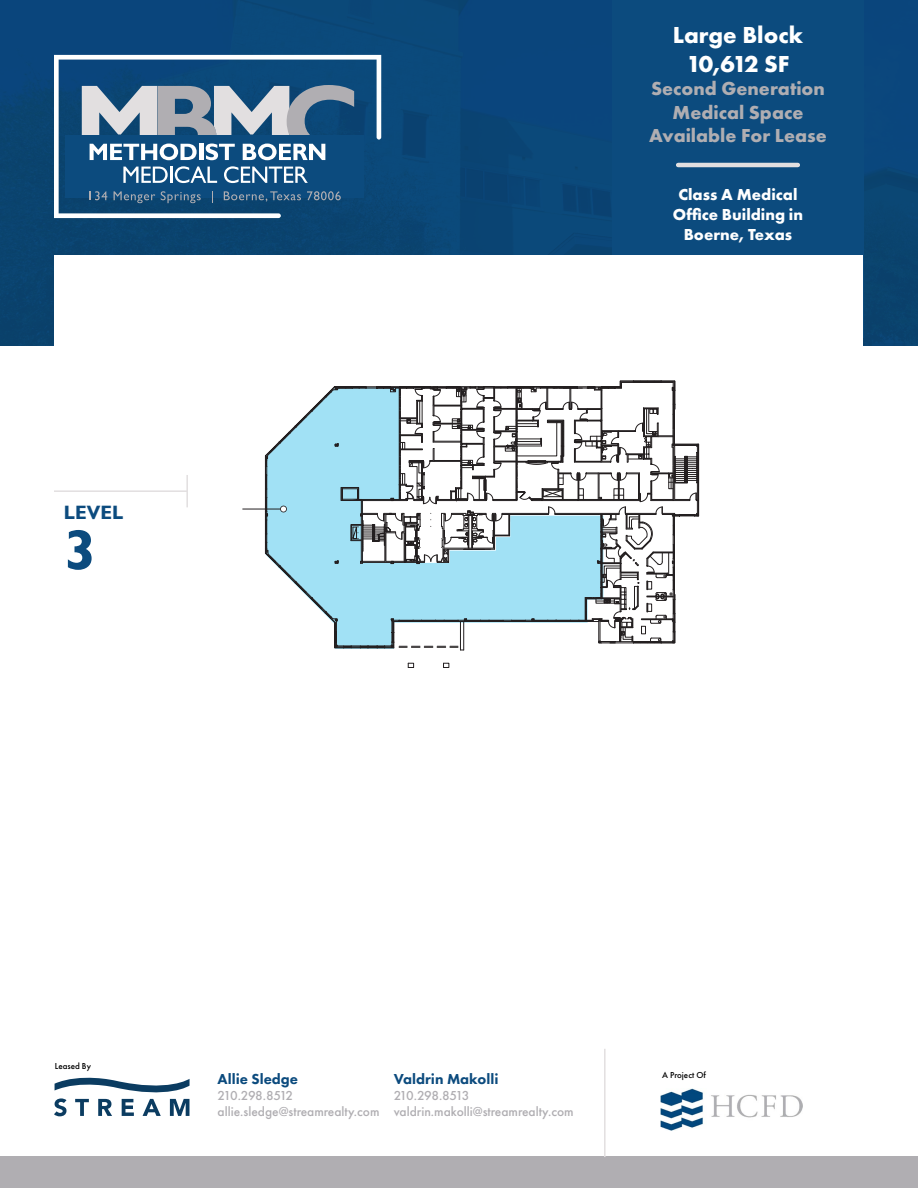
<style>
.page{position:relative;width:918px;height:1188px;background:#fff}
.page>*{position:absolute;margin:0;border:0;box-sizing:border-box;transform-origin:0 0}
.t1{font:700 57px "Gill Sans Nova";color:#0c4b7e}
.t2{font:700 24px/28.8px "Futura PT";color:#fff;text-align:center}
.t3{font:700 19.5px/23.4px "Futura PT";color:#b0aeb2;text-align:center}
.t4{font:700 19.5px "Gill Sans Nova";color:#0c4b7e}
.t5{font:700 16.5px/19.8px "Futura PT";color:#fff;text-align:center}
.t6{font:800 15px "Futura PT";color:#0c4b7e}
.t7{font:500 13.5px/16.2px "Futura PT";color:#b0aeb2}
.t8{font:500 9px "Futura PT";color:#000}
</style>
<div class="page">
<div style="left:0;top:0;width:918px;height:346px;background:#0c4b7e"></div>
<svg style="left:54px;top:55px;width:327px;height:163px"></svg>
<svg style="left:54px;top:1077px;width:136px;height:39px"></svg>
<div style="left:0;top:1156px;width:918px;height:32px;background:#b0aeb2"></div>
<hr style="left:604px;top:1049px;width:2px;height:108px;background:#e2dfe0">
<img style="left:661px;top:1088px;width:141px;height:43px">
<hr style="left:54px;top:490px;width:133px;height:2px;background:#e2dfe0">
<hr style="left:186px;top:475px;width:2px;height:32px;background:#e2dfe0">
<hr style="left:678px;top:163px;width:120px;height:4px;background:#e2dfe0">
<div style="left:55px;top:256px;width:808px;height:163px;background:#fff"></div>
<hr style="left:242px;top:509px;width:42px;height:1px;background:#231f20">
<svg style="left:443px;top:663px;width:6px;height:5px"></svg>
<svg style="left:408px;top:663px;width:6px;height:5px"></svg>
<svg style="left:265px;top:381px;width:434px;height:270px"></svg>
<h3 class="t4" style="left:64px;top:500px;width:61px">LEVEL</h3>
<h1 class="t1" style="left:64px;top:515px;width:34px">3</h1>
<h2 class="t2" style="left:673px;top:20px;width:132px">Large Block<br>10,612 SF</h2>
<h3 class="t3" style="left:649px;top:77px;width:179px">Second Generation<br>Medical Space<br>Available For Lease</h3>
<p class="t5" style="left:673px;top:185px;width:132px">Class A Medical<br>Office Building in<br>Boerne, Texas</p>
<p class="t8" style="left:55px;top:1060px;width:38px">Leased By</p>
<p class="t6" style="left:218px;top:1069px;width:82px">Allie Sledge</p>
<p class="t7" style="left:218px;top:1087px;width:163px">210.298.8512 allie.sledge@streamrealty.com</p>
<p class="t6" style="left:394px;top:1069px;width:106px">Valdrin Makolli</p>
<p class="t7" style="left:394px;top:1087px;width:181px">210.298.8513 valdrin.makolli@streamrealty.com</p>
<p class="t8" style="left:662px;top:1069px;width:45px">A Project Of</p>
</div>
